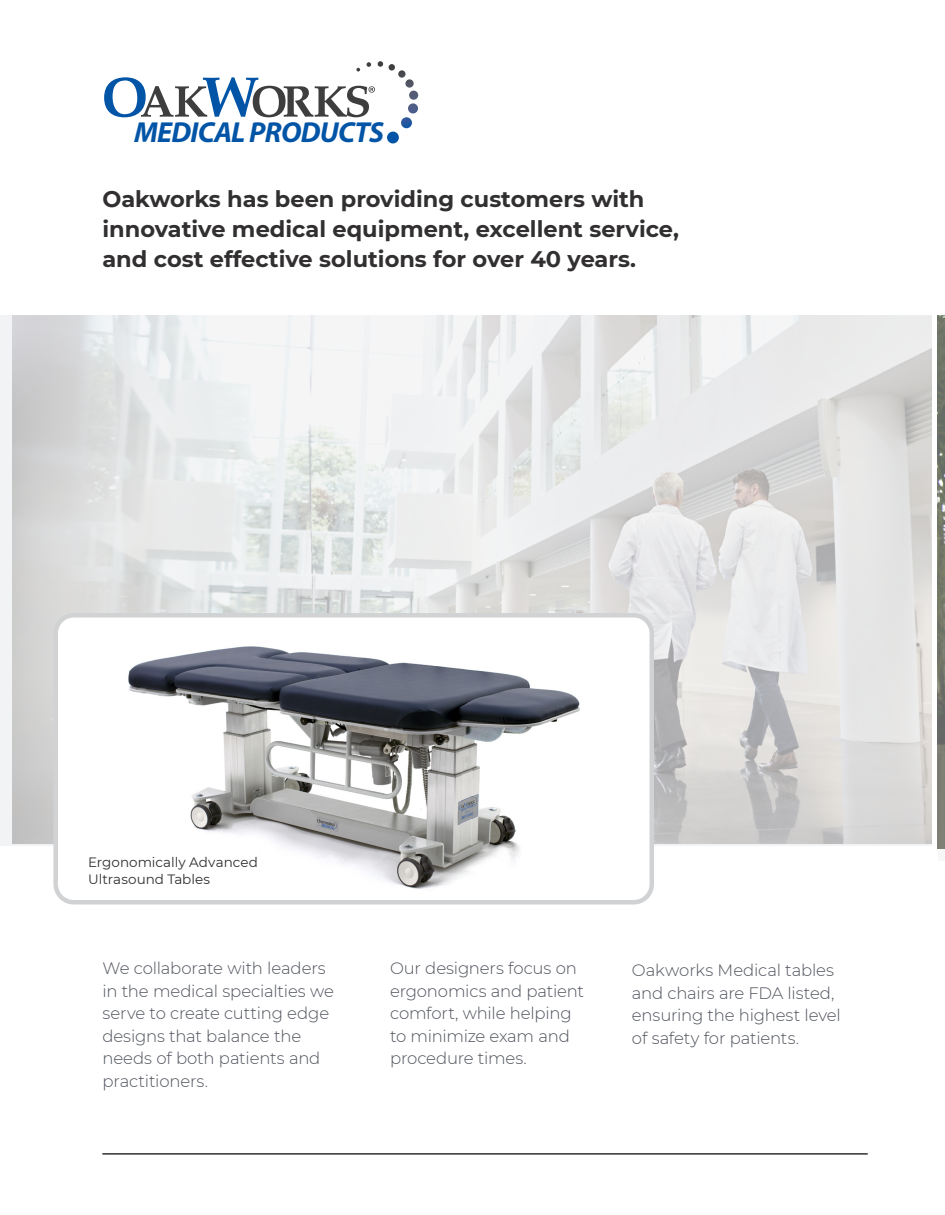
<style>
.page{position:relative;width:945px;height:1215px;background:#fff}
.page>*{position:absolute;margin:0;border:0;box-sizing:border-box;transform-origin:0 0}
.t1{font:italic 700 28.95px "Myriad Pro";letter-spacing:-.025em;color:#0154a6}
.t2{font:700 22.5px/30px "Montserrat";color:#312f30}
.B{font:300 16.5px/22.5px "Montserrat";letter-spacing:-.01em;color:#4f535c}
.B-2{font:13.5px/16.5px "Montserrat";letter-spacing:.005em;color:#312f30}
</style>
<div class="page">
<img style="left:12px;top:315px;width:920px;height:529px">
<div style="left:56px;top:615px;width:596px;height:287px;background:#fff;border-radius:18px"></div>
<img style="left:115px;top:646px;width:465px;height:243px">
<div style="left:53px;top:613px;width:601px;height:291px;border:4px solid #d1d2d4;border-radius:18px"></div>
<div style="left:938px;top:315px;width:7px;height:546px;background:#f2f3f4"></div>
<img style="left:938px;top:315px;width:7px;height:534px">
<hr style="left:102px;top:1153px;width:766px;height:2px;background:#312f30">
<svg style="left:104px;top:61px;width:314px;height:82px"></svg>
<p class="t1" style="left:134px;top:114px;width:251px">MEDICAL PRODUCTS</p>
<h2 class="t2" style="left:102px;top:183px;width:578px">Oakworks has been providing customers with innovative medical equipment, excellent service, and cost effective solutions for over 40 years.</h2>
<p class="B-2" style="left:88px;top:854px;width:171px">Ergonomically Advanced<br>Ultrasound Tables</p>
<p class="B" style="left:102px;top:957px;width:233px">We collaborate with leaders in the medical specialties we serve to create cutting edge designs that balance the needs of both patients and practitioners.</p>
<p class="B" style="left:390px;top:957px;width:196px">Our designers focus on ergonomics and patient comfort, while helping to minimize exam and procedure times.</p>
<p class="B" style="left:632px;top:959px;width:210px">Oakworks Medical tables and chairs are FDA listed, ensuring the highest level of safety for patients.</p>
</div>
